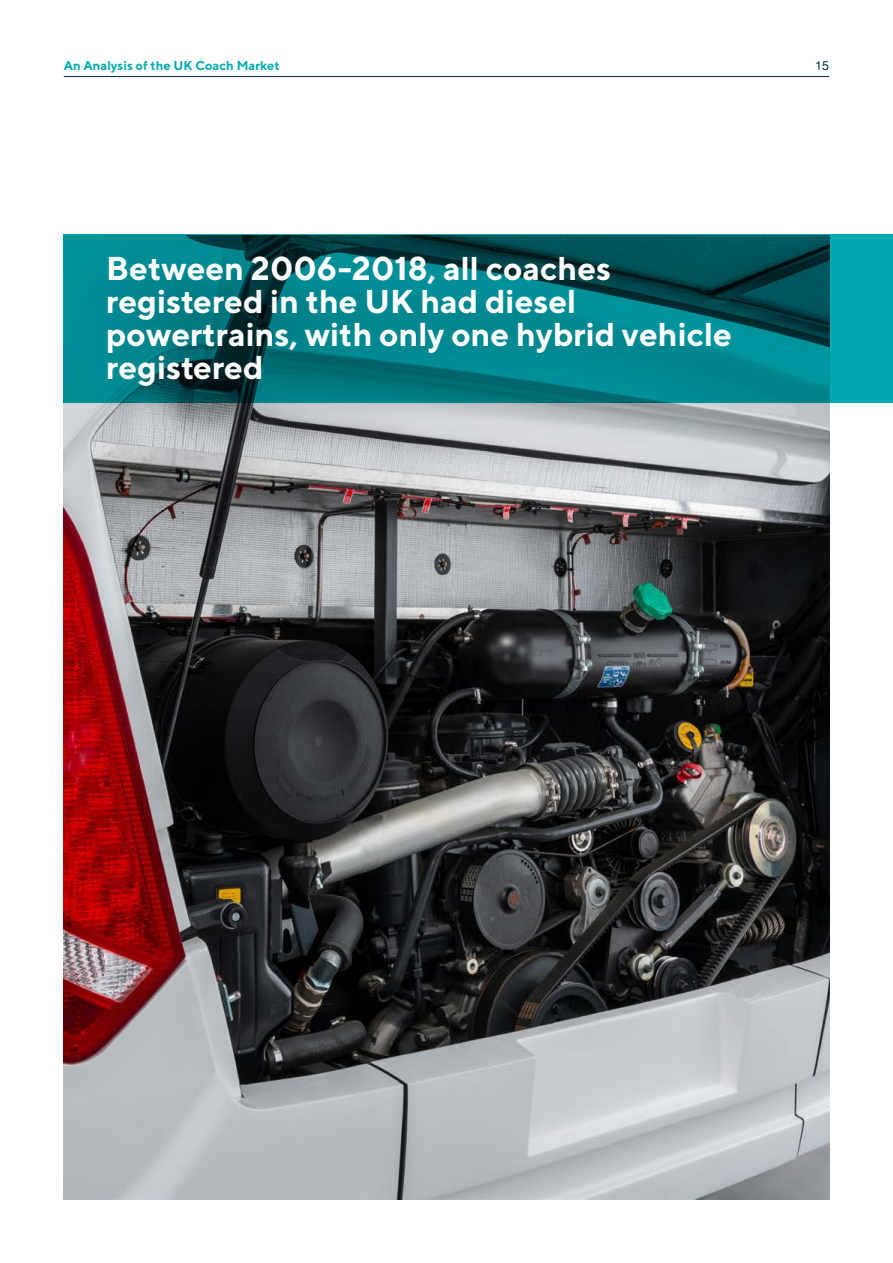
<style>
.page{position:relative;width:893px;height:1263px;background:#fff}
.page>*{position:absolute;margin:0;border:0;box-sizing:border-box;transform-origin:0 0}
.t1{font:700 33px/33px "TT Norms";color:#fff}
.t2{font:700 12.75px "TT Norms";letter-spacing:.005em;color:#00aab1}
.t3{font:12.45px "Helvetica Neue";color:#00274d}
</style>
<div class="page">
<hr style="left:64px;top:76px;width:765px;height:1px;background:#00274d">
<img style="left:64px;top:403px;width:765px;height:796px">
<svg style="left:64px;top:234px;width:829px;height:169px;background:#00737a"></svg>
<p class="t2" style="left:64px;top:57px;width:217px">An Analysis of the UK Coach Market</p>
<p class="t3" style="left:815px;top:57px;width:15px">15</p>
<p class="t1" style="left:106px;top:251px;width:627px">Between 2006-2018, all coaches registered in the UK had diesel powertrains, with only one hybrid vehicle registered</p>
</div>
